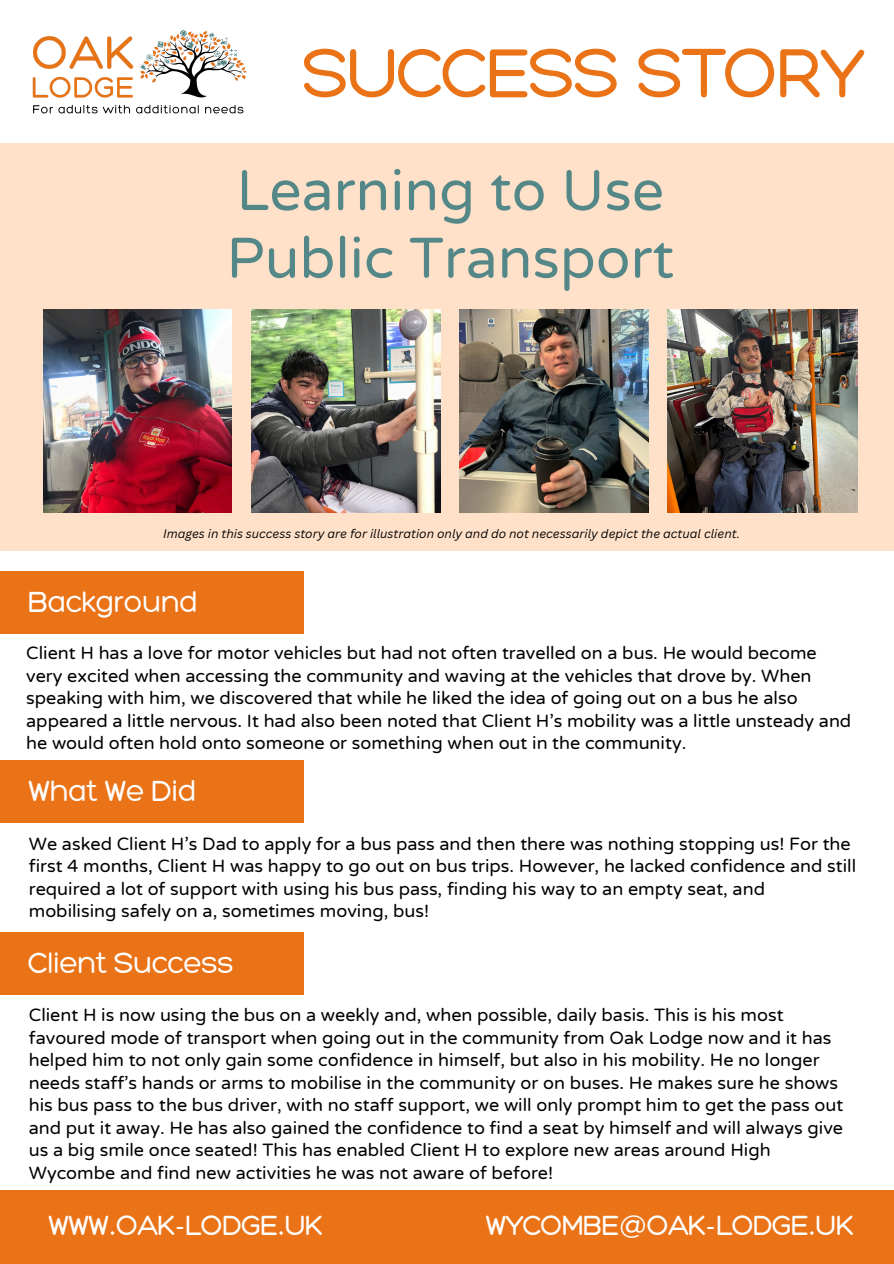
<style>
.page{position:relative;width:894px;height:1264px;background:#fff}
.page>*{position:absolute;margin:0;border:0;box-sizing:border-box;transform-origin:0 0}
.t1{font:75px "Traffolight";color:#ea7317}
.t2{font:57px/67.5px "Varela Round";color:#548787}
.t3{font:31.5px "Traffolight";color:#fff}
.t4{font:30px "Traffolight";color:#fff}
.t5{font:18px/22.5px "Varela Round";color:#000}
.t6{font:italic 12px "Canva Sans";color:#000}
.s1{font-family:"Varela Round"}
</style>
<div class="page">
<div style="left:0;top:1190px;width:893px;height:73px;background:#ea7317"></div>
<div style="left:0;top:143px;width:893px;height:408px;background:#ffe0c8"></div>
<div style="left:0;top:571px;width:303px;height:62px;background:#ea7317"></div>
<img style="left:32px;top:30px;width:215px;height:84px">
<div style="left:0;top:760px;width:303px;height:62px;background:#ea7317"></div>
<div style="left:0;top:932px;width:303px;height:62px;background:#ea7317"></div>
<img style="left:44px;top:310px;width:188px;height:202px">
<img style="left:251px;top:310px;width:189px;height:202px">
<img style="left:459px;top:310px;width:189px;height:202px">
<img style="left:667px;top:310px;width:189px;height:202px">
<h4 class="t1" style="left:303px;top:35px;width:562px">SUCCESS STORY</h4>
<h4 class="t2" style="left:226px;top:158px;width:449px">Learning to Use<br>Public Transport</h4>
<p class="t6" style="left:163px;top:525px;width:578px">Images in this success story are for illustration only and do not necessarily depict the actual client.</p>
<p class="t3" style="left:29px;top:586px;width:170px">Background</p>
<h5 class="t5" style="left:26px;top:642px;width:826px">Client H has a love for motor vehicles but had not often travelled on a bus. He would become very excited when accessing the community and waving at the vehicles that drove by. When speaking with him, we discovered that while he liked the idea of going out on a bus he also appeared a little nervous. It had also been noted that Client H’s mobility was a little unsteady and he would often hold onto someone or something when out in the community.</h5>
<h5 class="t3" style="left:29px;top:774px;width:169px">What We Did</h5>
<h4 class="t5" style="left:29px;top:833px;width:828px">We asked Client H’s Dad to apply for a bus pass and then there was nothing stopping us! For the first 4 months, Client H was happy to go out on bus trips. However, he lacked confidence and still required a lot of support with using his bus pass, finding his way to an empty seat, and mobilising safely on a, sometimes moving, bus!</h4>
<h5 class="t3" style="left:29px;top:946px;width:205px">Client Success</h5>
<h3 class="t5" style="left:29px;top:1004px;width:815px">Client H is now using the bus on a weekly and, when possible, daily basis. This is his most favoured mode of transport when going out in the community from Oak Lodge now and it has helped him to not only gain some confidence in himself, but also in his mobility. He no longer needs staff’s hands or arms to mobilise in the community or on buses. He makes sure he shows his bus pass to the bus driver, with no staff support, we will only prompt him to get the pass out and put it away. He has also gained the confidence to find a seat by himself and will always give us a big smile once seated! This has enabled Client H to explore new areas around High Wycombe and find new activities he was not aware of before!</h3>
<p class="t4" style="left:49px;top:1209px;width:275px">WWW.OAK-LODGE.UK</p>
<p class="t4" style="left:486px;top:1209px;width:368px">WYCOMBE<span class="s1">@</span>OAK-LODGE.UK</p>
</div>
